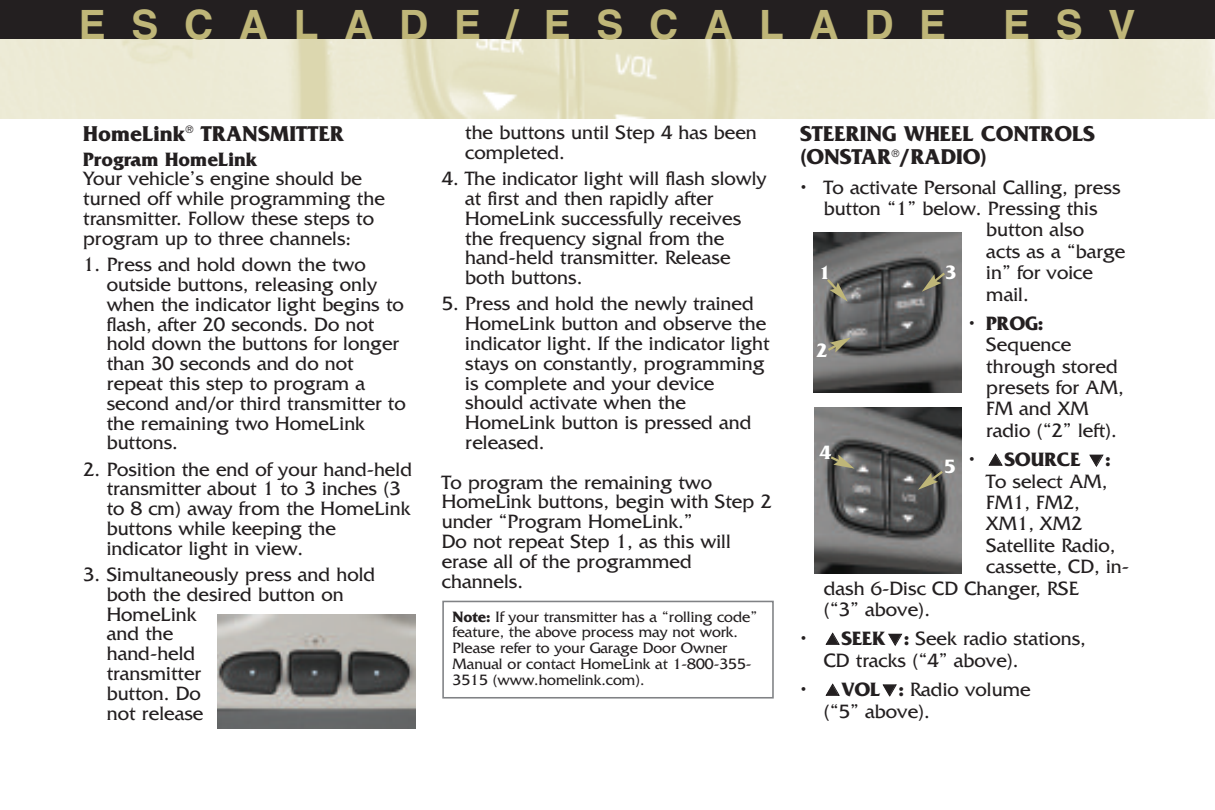
<style>
.page{position:relative;width:1215px;height:810px;background:#fff}
.page>*{position:absolute;margin:0;border:0;box-sizing:border-box;transform-origin:0 0}
.t1{font:700 40.5px "Helvetica";letter-spacing:.635em;color:#bfb678}
.t2{font:700 22.5px/23.6px "Friz Quadrata";color:#231f20}
.t3{font:20.25px/19.8px "Friz Quadrata";color:#231f20}
.t4{font:700 20.25px "Friz Quadrata";color:#231f20}
.t5{font:700 20.25px "Friz Quadrata";color:#fff}
.t6{font:15.75px/15.8px "Friz Quadrata";color:#231f20}
.s1{font-weight:700}
.s2{font-weight:400}
</style>
<div class="page">
<div style="left:0;top:0;width:1215px;height:40px;background:#231f20"></div>
<img style="left:0;top:40px;width:1215px;height:78px">
<div style="left:442px;top:601px;width:332px;height:98px;border:2px solid #808285"></div>
<img style="left:218px;top:615px;width:197px;height:114px">
<img style="left:814px;top:232px;width:148px;height:161px">
<img style="left:815px;top:407px;width:147px;height:166px">
<svg style="left:915px;top:469px;width:30px;height:25px"></svg>
<svg style="left:918px;top:270px;width:29px;height:26px"></svg>
<svg style="left:828px;top:454px;width:29px;height:20px"></svg>
<svg style="left:825px;top:277px;width:27px;height:28px"></svg>
<svg style="left:825px;top:333px;width:29px;height:20px"></svg>
<h1 class="t1" style="left:79px;top:9px;width:869px">ESCALADE/ESCALADE</h1>
<h1 class="t1" style="left:1003px;top:9px;width:134px">ESV</h1>
<p class="t2" style="left:83px;top:121px;width:262px">HomeLink<sup>®</sup> TRANSMITTER</p>
<p class="t4" style="left:83px;top:147px;width:175px">Program HomeLink</p>
<p class="t3" style="left:83px;top:169px;width:303px">Your vehicle’s engine should be turned off while programming the transmitter. Follow these steps to program up to three channels:</p>
<p class="t3" style="left:107px;top:254px;width:301px;text-indent:-23px">1. Press and hold down the two outside buttons, releasing only when the indicator light begins to flash, after 20 seconds. Do not hold down the buttons for longer than 30 seconds and do not repeat this step to program a second and/or third transmitter to the remaining two HomeLink buttons.</p>
<p class="t3" style="left:107px;top:459px;width:307px;text-indent:-23px">2. Position the end of your hand-held transmitter about 1 to 3 inches (3 to 8 cm) away from the HomeLink buttons while keeping the indicator light in view.</p>
<p class="t3" style="left:107px;top:564px;width:270px;text-indent:-23px">3. Simultaneously press and hold both the desired button on<br>HomeLink<br>and the<br>hand-held<br>transmitter<br>button. Do<br>not release</p>
<p class="t3" style="left:465px;top:122px;width:293px">the buttons until Step 4 has been completed.</p>
<p class="t3" style="left:465px;top:168px;width:303px;text-indent:-23px">4. The indicator light will flash slowly at first and then rapidly after<br>HomeLink successfully receives the frequency signal from the hand-held transmitter. Release both buttons.</p>
<p class="t3" style="left:465px;top:294px;width:306px;text-indent:-23px">5. Press and hold the newly trained<br>HomeLink button and observe the indicator light. If the indicator light stays on constantly, programming is complete and your device should activate when the<br>HomeLink button is pressed and released.</p>
<p class="t3" style="left:442px;top:472px;width:331px">To program the remaining two<br>HomeLink buttons, begin with Step 2 under “Program HomeLink.”<br>Do not repeat Step 1, as this will erase all of the programmed channels.</p>
<p class="t6" style="left:453px;top:608px;width:306px"><span class="s1">Note:</span> If your transmitter has a “rolling code” feature, the above process may not work.<br>Please refer to your Garage Door Owner Manual or contact HomeLink at 1-800-355- 3515 (www.homelink.com).</p>
<p class="t2" style="left:800px;top:121px;width:296px">STEERING WHEEL CONTROLS (ONSTAR<sup>®</sup>/RADIO)</p>
<p class="t3" style="left:800px;top:177px;width:322px">• To activate Personal Calling, press</p>
<p class="t3" style="left:824px;top:198px;width:275px">button “1” below. Pressing this</p>
<p class="t3" style="left:986px;top:220px;width:99px">button also</p>
<p class="t3" style="left:986px;top:241px;width:141px">acts as a “barge</p>
<p class="t3" style="left:986px;top:262px;width:108px">in” for voice</p>
<p class="t3" style="left:986px;top:284px;width:44px">mail.</p>
<p class="t3" style="left:986px;top:312px;width:139px;line-height:21.4px;text-indent:-18px">• <span class="s1">PROG:<br></span>Sequence through stored presets for AM,<br>FM and XM radio (“2” left).</p>
<p class="t4" style="left:969px;top:448px;width:144px"><span class="s2">•</span> SOURCE :</p>
<p class="t3" style="left:986px;top:471px;width:123px">To select AM,</p>
<p class="t3" style="left:986px;top:492px;width:95px">FM1, FM2,</p>
<p class="t3" style="left:986px;top:514px;width:98px">XM1, XM2</p>
<p class="t3" style="left:986px;top:535px;width:131px">Satellite Radio,</p>
<p class="t3" style="left:986px;top:556px;width:144px">cassette, CD, in-</p>
<p class="t3" style="left:824px;top:578px;width:257px">dash 6-Disc CD Changer, RSE</p>
<p class="t3" style="left:824px;top:599px;width:108px">(“3” above).</p>
<p class="t3" style="left:824px;top:628px;width:264px;line-height:21.4px;text-indent:-23px">• <span class="s1">SEEK :</span> Seek radio stations,<br>CD tracks (“4” above).</p>
<p class="t3" style="left:824px;top:679px;width:208px;line-height:21.4px;text-indent:-23px">• <span class="s1">VOL :</span> Radio volume (“5” above).</p>
<p class="t5" style="left:819px;top:260px;width:13px">1</p>
<p class="t5" style="left:945px;top:260px;width:13px">3</p>
<p class="t5" style="left:816px;top:338px;width:13px">2</p>
<p class="t5" style="left:820px;top:440px;width:13px">4</p>
<p class="t5" style="left:944px;top:454px;width:13px">5</p>
</div>
